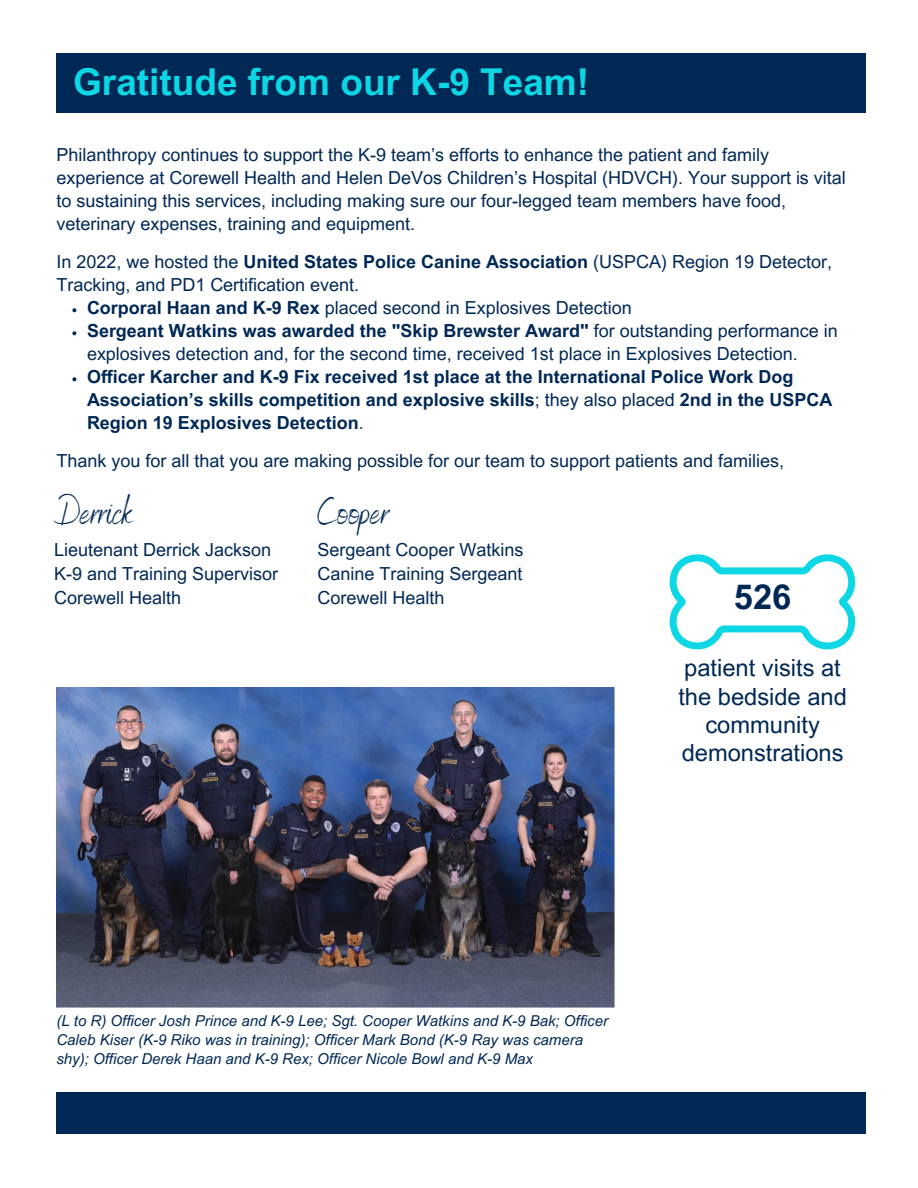
<style>
.page{position:relative;width:918px;height:1188px;background:#fff}
.page>*{position:absolute;margin:0;border:0;box-sizing:border-box;transform-origin:0 0}
.t1{font:37.5px "Benedict";color:#002855}
.t2{font:700 37.05px "Arial MT Pro";color:#0ed7e5}
.t3{font:700 34.5px "Arial MT Pro";color:#002855}
.t4{font:23.7px/28.2px "Arial MT Pro";color:#002855;text-align:center}
.t5{font:18px/23px "Arial MT Pro";color:#002855}
.t6{font:700 18px/23px "Arial MT Pro";color:#002855}
.t7{font:italic 15px/19.2px "Arial MT Pro";color:#002855}
.s1{font-weight:700}
.s2{font-weight:400}
</style>
<div class="page">
<img style="left:56px;top:687px;width:558px;height:321px">
<svg style="left:72px;top:308px;width:4px;height:4px"></svg>
<svg style="left:72px;top:331px;width:4px;height:4px"></svg>
<svg style="left:72px;top:377px;width:4px;height:4px"></svg>
<svg style="left:669px;top:554px;width:187px;height:96px"></svg>
<div style="left:56px;top:1092px;width:810px;height:42px;background:#002855"></div>
<div style="left:56px;top:54px;width:810px;height:59px;background:#002855"></div>
<p class="t2" style="left:73px;top:68px;width:517px">Gratitude from our K-9 Team!</p>
<p class="t5" style="left:56px;top:146px;width:791px">Philanthropy continues to support the K-9 team’s efforts to enhance the patient and family experience at Corewell Health and Helen DeVos Children’s Hospital (HDVCH). Your support is vital to sustaining this services, including making sure our four-legged team members have food, veterinary expenses, training and equipment.</p>
<p class="t5" style="left:56px;top:253px;width:777px">In 2022, we hosted the <span class="s1">United States Police Canine Association</span> (USPCA) Region 19 Detector,<br>Tracking, and PD1 Certification event.</p>
<p class="t5" style="left:87px;top:299px;width:546px"><span class="s1">Corporal Haan and K-9 Rex</span> placed second in Explosives Detection</p>
<p class="t5" style="left:87px;top:322px;width:752px"><span class="s1">Sergeant Watkins was awarded the "Skip Brewster Award"</span> for outstanding performance in explosives detection and, for the second time, received 1st place in Explosives Detection.</p>
<p class="t6" style="left:87px;top:368px;width:747px">Officer Karcher and K-9 Fix received 1st place at the International Police Work Dog<br>Association’s skills competition and explosive skills<span class="s2">; they also placed</span> 2nd in the USPCA<br>Region 19 Explosives Detection<span class="s2">.</span></p>
<p class="t5" style="left:56px;top:452px;width:729px">Thank you for all that you are making possible for our team to support patients and families,</p>
<p class="t1" style="left:54px;top:488px;width:81px">Derrick</p>
<p class="t5" style="left:54px;top:541px;width:218px">Lieutenant Derrick Jackson</p>
<p class="t5" style="left:54px;top:564px;width:225px">K-9 and Training Supervisor</p>
<p class="t5" style="left:54px;top:588px;width:128px">Corewell Health</p>
<p class="t1" style="left:318px;top:488px;width:73px">Cooper</p>
<p class="t5" style="left:318px;top:541px;width:207px">Sergeant Cooper Watkins</p>
<p class="t5" style="left:318px;top:564px;width:206px">Canine Training Sergeant</p>
<p class="t5" style="left:318px;top:588px;width:128px">Corewell Health</p>
<p class="t3" style="left:734px;top:584px;width:59px">526</p>
<p class="t4" style="left:678px;top:657px;width:170px">patient visits at the bedside and community demonstrations</p>
<p class="t7" style="left:56px;top:1013px;width:553px">(L to R) Officer Josh Prince and K-9 Lee; Sgt. Cooper Watkins and K-9 Bak; Officer<br>Caleb Kiser (K-9 Riko was in training); Officer Mark Bond (K-9 Ray was camera shy); Officer Derek Haan and K-9 Rex; Officer Nicole Bowl and K-9 Max</p>
</div>
